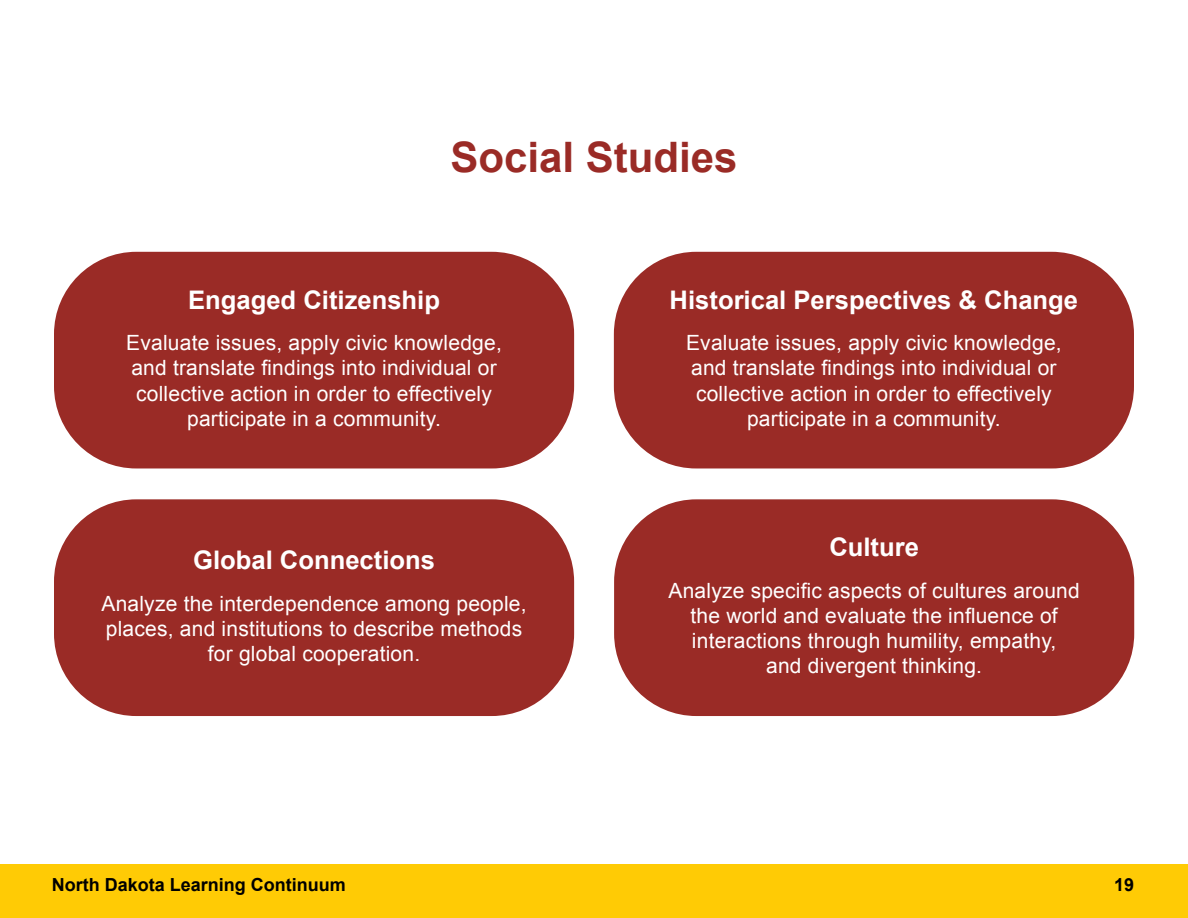
<style>
.page{position:relative;width:1188px;height:918px;background:#fff}
.page>*{position:absolute;margin:0;border:0;box-sizing:border-box;transform-origin:0 0}
.Header_5{font:700 42px "Arial";color:#9a2b26}
.Header_6{font:700 25.65px "Arial";color:#fff}
.Body_2{font:21px/25.2px "Arial";letter-spacing:.01em;color:#fff;text-align:center}
.t1{font:700 18px "Arial";color:#000}
</style>
<div class="page">
<div style="left:0;top:864px;width:1188px;height:54px;background:#ffcb05"></div>
<div style="left:54px;top:252px;width:520px;height:216px;background:#9a2b26;border-radius:82px"></div>
<div style="left:54px;top:499px;width:520px;height:217px;background:#9a2b26;border-radius:82px"></div>
<div style="left:614px;top:499px;width:520px;height:217px;background:#9a2b26;border-radius:82px"></div>
<div style="left:614px;top:252px;width:520px;height:216px;background:#9a2b26;border-radius:82px"></div>
<p class="Header_5" style="left:450px;top:130px;width:289px">Social Studies</p>
<p class="Header_6" style="left:188px;top:283px;width:253px">Engaged Citizenship</p>
<p class="Body_2" style="left:126px;top:330px;width:377px">Evaluate issues, apply civic knowledge, and translate findings into individual or collective action in order to effectively participate in a community.</p>
<p class="Header_6" style="left:193px;top:543px;width:243px">Global Connections</p>
<p class="Body_2" style="left:101px;top:591px;width:427px">Analyze the interdependence among people, places, and institutions to describe methods for global cooperation.</p>
<p class="Header_6" style="left:670px;top:283px;width:410px">Historical Perspectives &amp; Change</p>
<p class="Body_2" style="left:686px;top:330px;width:377px">Evaluate issues, apply civic knowledge, and translate findings into individual or collective action in order to effectively participate in a community.</p>
<p class="Header_6" style="left:829px;top:530px;width:91px">Culture</p>
<p class="Body_2" style="left:669px;top:578px;width:413px">Analyze specific aspects of cultures around the world and evaluate the influence of interactions through humility, empathy,<br>and divergent thinking.</p>
<p class="t1" style="left:52px;top:873px;width:296px">North Dakota Learning Continuum</p>
<p class="t1" style="left:1114px;top:873px;width:22px">19</p>
</div>
